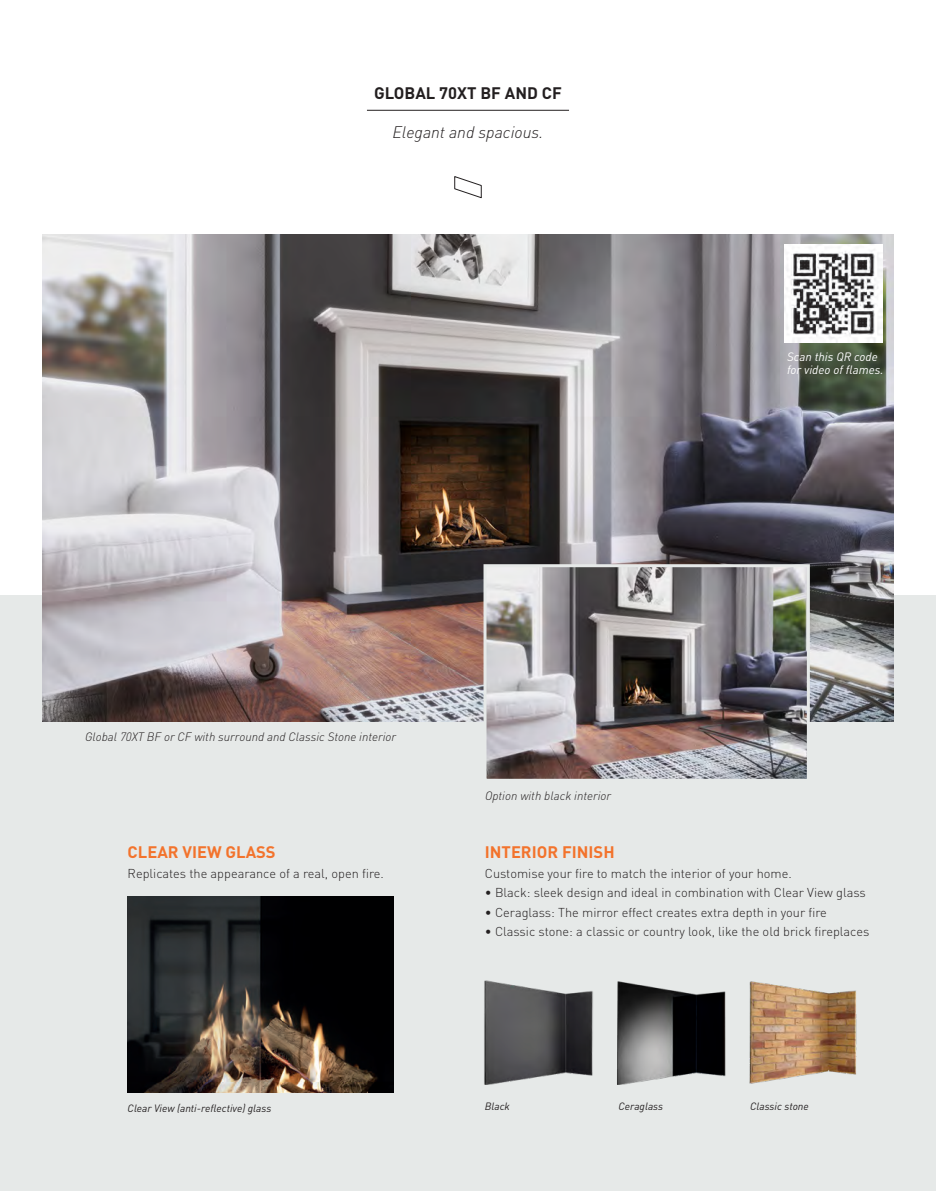
<style>
.page{position:relative;width:936px;height:1191px;background:#fff}
.page>*{position:absolute;margin:0;border:0;box-sizing:border-box;transform-origin:0 0}
.Kopje_productnaam_zw{font:700 16.5px "DIN";color:#f3732c}
.Introregel_cursief{font:italic 300 16.5px "DIN";color:#231f20}
.Kopje_productnaam_zw-2{font:700 16.5px "DIN";color:#231f20}
.t1{font:300 12.75px "DIN";color:#231f20}
.Opsomming{font:italic 300 12px "DIN";color:#231f20}
.Opsomming-2{font:italic 12px/13.5px "DIN";color:#fff}
.Onderschrift_beeld{font:italic 10.5px "DIN";color:#231f20}
</style>
<div class="page">
<div style="left:0;top:595px;width:935px;height:596px;background:#e6e9e8"></div>
<img style="left:43px;top:234px;width:850px;height:488px">
<hr style="left:367px;top:110px;width:202px;height:1px;background:#231f20">
<svg style="left:454px;top:176px;width:28px;height:23px"></svg>
<img style="left:487px;top:568px;width:318px;height:210px">
<div style="left:483px;top:564px;width:326px;height:218px;border:3px solid #e6e9e8"></div>
<img style="left:128px;top:897px;width:265px;height:195px">
<img style="left:617px;top:981px;width:109px;height:103px">
<img style="left:749px;top:981px;width:108px;height:103px">
<img style="left:484px;top:980px;width:109px;height:104px">
<img style="left:784px;top:245px;width:98px;height:97px">
<p class="Kopje_productnaam_zw-2" style="left:374px;top:82px;width:189px">GLOBAL 70XT BF AND CF</p>
<p class="Introregel_cursief" style="left:392px;top:122px;width:152px">Elegant and spacious.</p>
<p class="Opsomming" style="left:85px;top:729px;width:312px">Global 70XT BF or CF with surround and Classic Stone interior</p>
<p class="Opsomming" style="left:485px;top:788px;width:128px">Option with black interior</p>
<p class="Opsomming-2" style="left:787px;top:349px;width:98px">Scan this QR code for video of flames.</p>
<p class="Kopje_productnaam_zw" style="left:128px;top:841px;width:150px">CLEAR VIEW GLASS</p>
<p class="t1" style="left:128px;top:865px;width:258px">Replicates the appearance of a real, open fire.</p>
<p class="Onderschrift_beeld" style="left:128px;top:1101px;width:145px">Clear View (anti-reflective) glass</p>
<p class="Kopje_productnaam_zw" style="left:485px;top:841px;width:131px">INTERIOR FINISH</p>
<p class="t1" style="left:485px;top:865px;width:308px">Customise your fire to match the interior of your home.</p>
<p class="t1" style="left:485px;top:885px;width:382px">• Black: sleek design and ideal in combination with Clear View glass</p>
<p class="t1" style="left:485px;top:904px;width:343px">• Ceraglass: The mirror effect creates extra depth in your fire</p>
<p class="t1" style="left:485px;top:924px;width:386px">• Classic stone: a classic or country look, like the old brick fireplaces</p>
<p class="Onderschrift_beeld" style="left:485px;top:1099px;width:27px">Black</p>
<p class="Onderschrift_beeld" style="left:618px;top:1099px;width:46px">Ceraglass</p>
<p class="Onderschrift_beeld" style="left:750px;top:1099px;width:60px">Classic stone</p>
</div>
